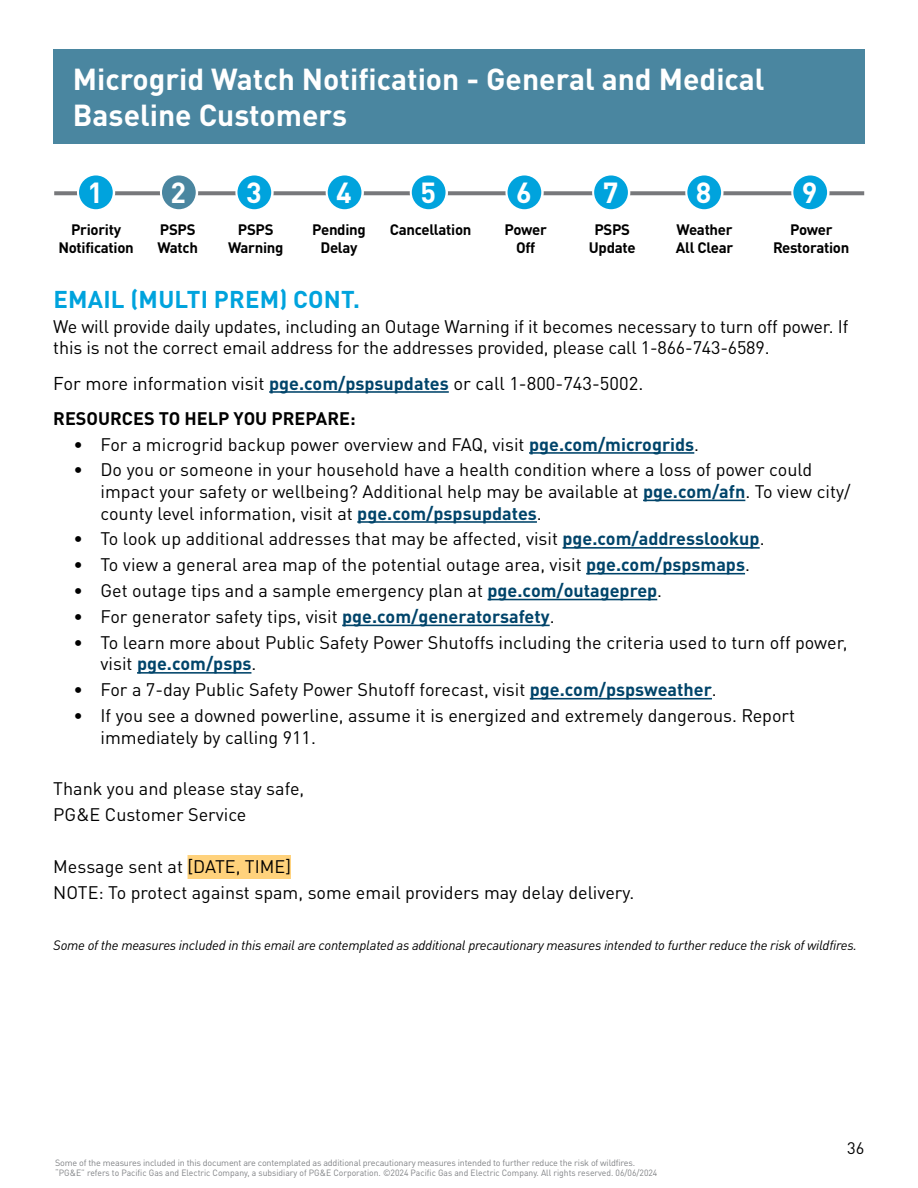
<style>
.page{position:relative;width:918px;height:1188px;background:#fff}
.page>*{position:absolute;margin:0;border:0;box-sizing:border-box;transform-origin:0 0}
.t1{font:700 30px/36px "DINOT";color:#fff}
.t2{font:700 28.8px "DINOT";color:#fff}
.t3{font:700 24px "DINOT";letter-spacing:.01em;color:#00a3dd}
.t4{font:18.3px "DINOT";color:#000}
.t5{font:18px/21.6px "DINOT";color:#000}
.t6{font:700 18px "DINOT";color:#000}
.t7{font:16.5px "DINOT";color:#000}
.t8{font:700 15px/18px "DINOT";letter-spacing:-.02em;color:#000;text-align:center}
.t9{font:italic 13.5px "DINOT";letter-spacing:-.02em;color:#000}
.t10{font:9px/10.5px "DINOT";letter-spacing:-.02em;color:#808285}
.s1{font-weight:700;font-size:18px;color:#00446a}
.s2{font-weight:700;color:#00446a}
</style>
<div class="page">
<div style="left:53px;top:50px;width:812px;height:94px;background:#4a86a0"></div>
<hr style="left:269px;top:391px;width:180px;height:2px;background:#00446a">
<hr style="left:529px;top:452px;width:165px;height:2px;background:#00446a">
<hr style="left:643px;top:500px;width:102px;height:1px;background:#00446a">
<hr style="left:357px;top:521px;width:180px;height:2px;background:#00446a">
<hr style="left:563px;top:547px;width:197px;height:2px;background:#00446a">
<hr style="left:586px;top:573px;width:159px;height:1px;background:#00446a">
<hr style="left:488px;top:599px;width:169px;height:1px;background:#00446a">
<hr style="left:342px;top:625px;width:208px;height:1px;background:#00446a">
<hr style="left:137px;top:672px;width:114px;height:2px;background:#00446a">
<hr style="left:530px;top:698px;width:182px;height:1px;background:#00446a">
<div style="left:188px;top:855px;width:103px;height:24px;background:#ffd27c"></div>
<svg style="left:54px;top:191px;width:810px;height:4px;background:#808184"></svg>
<svg style="left:78px;top:174px;width:36px;height:37px"></svg>
<div style="left:77px;top:173px;width:38px;height:38px;border:2px solid #fff;border-radius:50%"></div>
<div style="left:79px;top:175px;width:34px;height:34px;background:#00a3dd;border-radius:50%"></div>
<svg style="left:161px;top:174px;width:36px;height:37px"></svg>
<div style="left:160px;top:173px;width:38px;height:38px;border:2px solid #fff;border-radius:50%"></div>
<div style="left:162px;top:175px;width:34px;height:34px;background:#4a86a0;border-radius:50%"></div>
<svg style="left:236px;top:174px;width:37px;height:37px"></svg>
<div style="left:235px;top:173px;width:39px;height:38px;border:2px solid #fff;border-radius:50%"></div>
<div style="left:237px;top:175px;width:34px;height:34px;background:#00a3dd;border-radius:50%"></div>
<svg style="left:326px;top:174px;width:37px;height:37px"></svg>
<div style="left:326px;top:173px;width:38px;height:38px;border:2px solid #fff;border-radius:50%"></div>
<div style="left:328px;top:175px;width:33px;height:34px;background:#00a3dd;border-radius:50%"></div>
<svg style="left:411px;top:174px;width:36px;height:37px"></svg>
<div style="left:410px;top:173px;width:38px;height:38px;border:2px solid #fff;border-radius:50%"></div>
<div style="left:412px;top:175px;width:34px;height:34px;background:#00a3dd;border-radius:50%"></div>
<svg style="left:506px;top:174px;width:37px;height:37px"></svg>
<div style="left:505px;top:173px;width:39px;height:38px;border:2px solid #fff;border-radius:50%"></div>
<div style="left:508px;top:175px;width:33px;height:34px;background:#00a3dd;border-radius:50%"></div>
<svg style="left:593px;top:174px;width:37px;height:37px"></svg>
<div style="left:592px;top:173px;width:38px;height:38px;border:2px solid #fff;border-radius:50%"></div>
<div style="left:594px;top:175px;width:34px;height:34px;background:#00a3dd;border-radius:50%"></div>
<svg style="left:686px;top:174px;width:37px;height:37px"></svg>
<div style="left:685px;top:173px;width:39px;height:38px;border:2px solid #fff;border-radius:50%"></div>
<div style="left:687px;top:175px;width:34px;height:34px;background:#00a3dd;border-radius:50%"></div>
<svg style="left:792px;top:174px;width:37px;height:37px"></svg>
<div style="left:791px;top:173px;width:39px;height:38px;border:2px solid #fff;border-radius:50%"></div>
<div style="left:793px;top:175px;width:34px;height:34px;background:#00a3dd;border-radius:50%"></div>
<h1 class="t1" style="left:73px;top:60px;width:693px">Microgrid Watch Notification - General and Medical<br>Baseline Customers</h1>
<h2 class="t2" style="left:88px;top:174px;width:17px">1</h2>
<h2 class="t2" style="left:171px;top:174px;width:17px">2</h2>
<h2 class="t2" style="left:246px;top:174px;width:17px">3</h2>
<h2 class="t2" style="left:336px;top:174px;width:17px">4</h2>
<h2 class="t2" style="left:420px;top:174px;width:17px">5</h2>
<h2 class="t2" style="left:516px;top:174px;width:17px">6</h2>
<h2 class="t2" style="left:603px;top:174px;width:17px">7</h2>
<h2 class="t2" style="left:696px;top:174px;width:17px">8</h2>
<h2 class="t2" style="left:802px;top:174px;width:17px">9</h2>
<p class="t8" style="left:58px;top:220px;width:77px">Priority<br>Notification</p>
<p class="t8" style="left:157px;top:220px;width:42px;text-align:left">PSPS<br>Watch</p>
<p class="t8" style="left:228px;top:220px;width:57px">PSPS<br>Warning</p>
<p class="t8" style="left:312px;top:220px;width:55px">Pending<br>Delay</p>
<p class="t8" style="left:390px;top:220px;width:83px">Cancellation</p>
<p class="t8" style="left:504px;top:220px;width:44px">Power<br>Off</p>
<p class="t8" style="left:589px;top:220px;width:48px">PSPS<br>Update</p>
<p class="t8" style="left:676px;top:220px;width:59px;text-align:left">Weather<br>All Clear</p>
<p class="t8" style="left:773px;top:220px;width:78px">Power<br>Restoration</p>
<h3 class="t3" style="left:53px;top:283px;width:308px">EMAIL (MULTI PREM) CONT.</h3>
<p class="t5" style="left:53px;top:316px;width:797px;line-height:21px">We will provide daily updates, including an Outage Warning if it becomes necessary to turn off power. If this is not the correct email address for the addresses provided, please call 1-866-743-6589.</p>
<p class="t4" style="left:53px;top:372px;width:592px">For more information visit <span class="s1">pge.com/pspsupdates</span> or call 1-800-743-5002.</p>
<p class="t6" style="left:53px;top:406px;width:304px">RESOURCES TO HELP YOU PREPARE:</p>
<p class="t5" style="left:74px;top:433px;width:627px">• For a microgrid backup power overview and FAQ, visit <span class="s2">pge.com/microgrids</span>.</p>
<p class="t5" style="left:101px;top:459px;width:751px;text-indent:-27px">• Do you or someone in your household have a health condition where a loss of power could impact your safety or wellbeing? Additional help may be available at <span class="s2">pge.com/afn</span>. To view city/ county level information, visit at <span class="s2">pge.com/pspsupdates</span>.</p>
<p class="t5" style="left:74px;top:528px;width:693px">• To look up additional addresses that may be affected, visit <span class="s2">pge.com/addresslookup</span>.</p>
<p class="t5" style="left:74px;top:554px;width:678px">• To view a general area map of the potential outage area, visit <span class="s2">pge.com/pspsmaps</span>.</p>
<p class="t5" style="left:74px;top:580px;width:590px">• Get outage tips and a sample emergency plan at <span class="s2">pge.com/outageprep</span>.</p>
<p class="t5" style="left:74px;top:605px;width:483px">• For generator safety tips, visit <span class="s2">pge.com/generatorsafety</span>.</p>
<p class="t5" style="left:101px;top:631px;width:749px;text-indent:-27px">• To learn more about Public Safety Power Shutoffs including the criteria used to turn off power, visit <span class="s2">pge.com/psps</span>.</p>
<p class="t5" style="left:74px;top:679px;width:645px">• For a 7-day Public Safety Power Shutoff forecast, visit <span class="s2">pge.com/pspsweather</span>.</p>
<p class="t5" style="left:101px;top:705px;width:696px;text-indent:-27px">• If you see a downed powerline, assume it is energized and extremely dangerous. Report immediately by calling 911.</p>
<p class="t5" style="left:53px;top:776px;width:253px;line-height:25.8px">Thank you and please stay safe,<br>PG&amp;E Customer Service</p>
<p class="t5" style="left:53px;top:853px;width:582px;line-height:25.8px">Message sent at [DATE, TIME]<br>NOTE: To protect against spam, some email providers may delay delivery.</p>
<p class="t9" style="left:53px;top:935px;width:805px">Some of the measures included in this email are contemplated as additional precautionary measures intended to further reduce the risk of wildfires.</p>
<p class="t10" style="left:55px;top:1157px;width:604px">Some of the measures included in this document are contemplated as additional precautionary measures intended to further reduce the risk of wildfires. “PG&amp;E” refers to Pacific Gas and Electric Company, a subsidiary of PG&amp;E Corporation. ©2024 Pacific Gas and Electric Company. All rights reserved. 06/06/2024</p>
<p class="t7" style="left:847px;top:1137px;width:19px">36</p>
</div>
